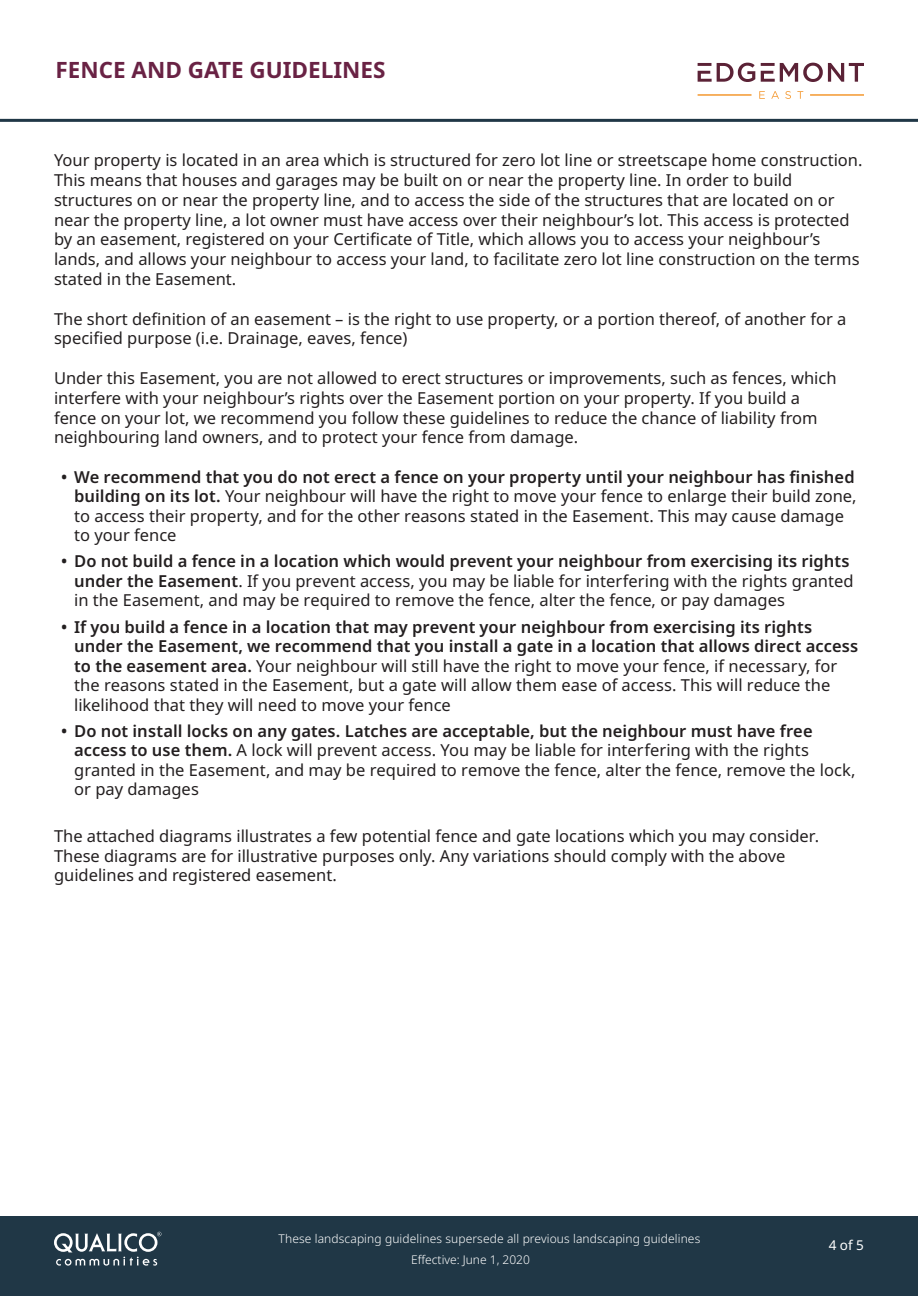
<style>
.page{position:relative;width:918px;height:1296px;background:#fff}
.page>*{position:absolute;margin:0;border:0;box-sizing:border-box;transform-origin:0 0}
.t1{font:700 22.5px "Noto Sans";color:#692244}
.t2{font:16.5px/19.8px "Noto Sans";color:#231f20}
.t3{font:13.5px "Noto Sans";color:#fff}
.t4{font:300 12px "Noto Sans";letter-spacing:.01em;color:#fff}
.s1{font-weight:600}
</style>
<div class="page">
<hr style="left:810px;top:94px;width:54px;height:2px;background:#f49932">
<hr style="left:698px;top:94px;width:54px;height:2px;background:#f49932">
<svg style="left:759px;top:91px;width:44px;height:8px"></svg>
<svg style="left:698px;top:63px;width:166px;height:19px"></svg>
<div style="left:0;top:1216px;width:918px;height:80px;background:#203746"></div>
<svg style="left:54px;top:1232px;width:108px;height:34px"></svg>
<hr style="left:0;top:119px;width:918px;height:3px;background:#203746">
<p class="t1" style="left:56px;top:54px;width:332px">FENCE AND GATE GUIDELINES</p>
<p class="t2" style="left:54px;top:151px;width:810px">Your property is located in an area which is structured for zero lot line or streetscape home construction.<br>This means that houses and garages may be built on or near the property line. In order to build structures on or near the property line, and to access the side of the structures that are located on or near the property line, a lot owner must have access over their neighbour’s lot. This access is protected by an easement, registered on your Certificate of Title, which allows you to access your neighbour’s lands, and allows your neighbour to access your land, to facilitate zero lot line construction on the terms stated in the Easement.</p>
<p class="t2" style="left:54px;top:309px;width:794px">The short definition of an easement – is the right to use property, or a portion thereof, of another for a specified purpose (i.e. Drainage, eaves, fence)</p>
<p class="t2" style="left:54px;top:368px;width:784px">Under this Easement, you are not allowed to erect structures or improvements, such as fences, which interfere with your neighbour’s rights over the Easement portion on your property. If you build a fence on your lot, we recommend you follow these guidelines to reduce the chance of liability from neighbouring land owners, and to protect your fence from damage.</p>
<p class="t2" style="left:74px;top:467px;width:784px;text-indent:-13px"><span class="s1">• We recommend that you do not erect a fence on your property until your neighbour has finished building on its lot.</span> Your neighbour will have the right to move your fence to enlarge their build zone, to access their property, and for the other reasons stated in the Easement. This may cause damage to your fence</p>
<p class="t2" style="left:74px;top:552px;width:781px;text-indent:-13px"><span class="s1">• Do not build a fence in a location which would prevent your neighbour from exercising its rights under the Easement</span>. If you prevent access, you may be liable for interfering with the rights granted in the Easement, and may be required to remove the fence, alter the fence, or pay damages</p>
<p class="t2" style="left:74px;top:617px;width:785px;text-indent:-13px"><span class="s1">• If you build a fence in a location that may prevent your neighbour from exercising its rights under the Easement, we recommend that you install a gate in a location that allows direct access to the easement area.</span> Your neighbour will still have the right to move your fence, if necessary, for the reasons stated in the Easement, but a gate will allow them ease of access. This will reduce the likelihood that they will need to move your fence</p>
<p class="t2" style="left:74px;top:722px;width:783px;text-indent:-13px"><span class="s1">• Do not install locks on any gates. Latches are acceptable, but the neighbour must have free access to use them.</span> A lock will prevent access. You may be liable for interfering with the rights granted in the Easement, and may be required to remove the fence, alter the fence, remove the lock, or pay damages</p>
<p class="t2" style="left:54px;top:826px;width:767px">The attached diagrams illustrates a few potential fence and gate locations which you may consider.<br>These diagrams are for illustrative purposes only. Any variations should comply with the above guidelines and registered easement.</p>
<p class="t4" style="left:279px;top:1231px;width:423px">These landscaping guidelines supersede all previous landscaping guidelines</p>
<p class="t4" style="left:411px;top:1251px;width:120px">Effective: June 1, 2020</p>
<p class="t3" style="left:829px;top:1235px;width:37px">4 of 5</p>
</div>
